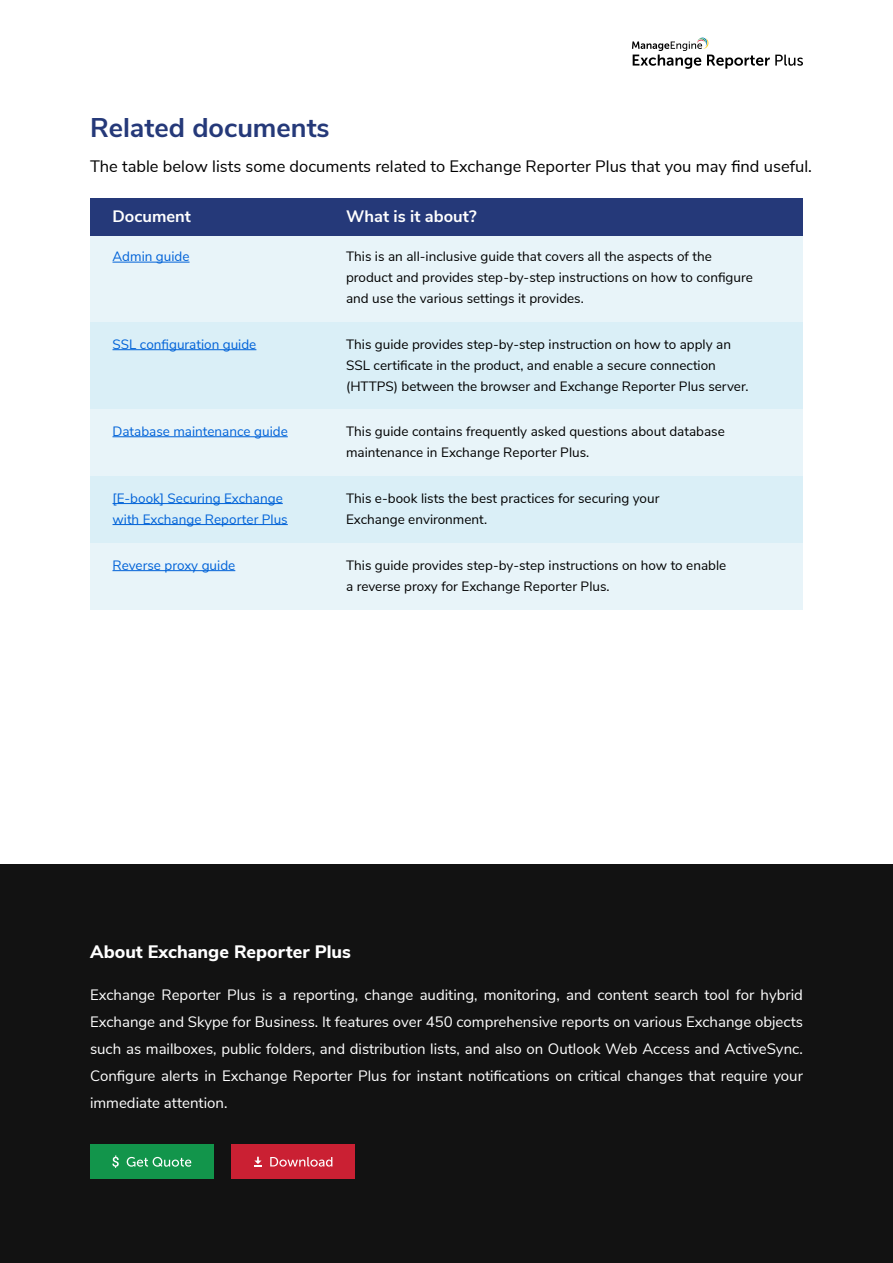
<style>
.page{position:relative;width:893px;height:1263px;background:#fff}
.page>*{position:absolute;margin:0;border:0;box-sizing:border-box;transform-origin:0 0}
.t1{font:700 27px "Nunito Sans";color:#253979}
.t2{font:800 18px "Nunito Sans";color:#fff}
.t3{font:16.5px "Nunito Sans";color:#000}
.t4{font:700 16.5px "Nunito Sans";color:#fff}
.t5{font:15px/27px "Nunito Sans";color:#fff;text-align:justify}
.t6{font:13.5px/21px "Nunito Sans";color:#000}
.t7{font:13.5px/21px "Nunito Sans";color:#0062d8}
</style>
<div class="page">
<div style="left:0;top:864px;width:893px;height:399px;background:#121212"></div>
<div style="left:90px;top:1144px;width:124px;height:35px;background:#12954b"></div>
<div style="left:232px;top:1144px;width:123px;height:35px;background:#ca2033"></div>
<svg style="left:112px;top:1155px;width:7px;height:13px"></svg>
<svg style="left:127px;top:1157px;width:64px;height:10px"></svg>
<svg style="left:270px;top:1157px;width:62px;height:9px"></svg>
<svg style="left:254px;top:1157px;width:7px;height:9px"></svg>
<svg style="left:632px;top:37px;width:171px;height:32px"></svg>
<div style="left:90px;top:199px;width:713px;height:37px;background:#253979"></div>
<div style="left:90px;top:236px;width:713px;height:85px;background:#e8f4f9"></div>
<hr style="left:113px;top:262px;width:77px;height:1px;background:#0062d8">
<div style="left:90px;top:322px;width:713px;height:86px;background:#daeff7"></div>
<hr style="left:113px;top:349px;width:143px;height:1px;background:#0062d8">
<div style="left:90px;top:409px;width:713px;height:66px;background:#e8f4f9"></div>
<hr style="left:113px;top:436px;width:175px;height:1px;background:#0062d8">
<div style="left:90px;top:543px;width:713px;height:66px;background:#e8f4f9"></div>
<hr style="left:113px;top:570px;width:122px;height:1px;background:#0062d8">
<div style="left:90px;top:476px;width:713px;height:66px;background:#daeff7"></div>
<hr style="left:113px;top:503px;width:170px;height:1px;background:#0062d8">
<hr style="left:113px;top:524px;width:175px;height:1px;background:#0062d8">
<h1 class="t1" style="left:90px;top:108px;width:241px">Related documents</h1>
<p class="t3" style="left:90px;top:154px;width:723px">The table below lists some documents related to Exchange Reporter Plus that you may find useful.</p>
<p class="t4" style="left:113px;top:204px;width:80px">Document</p>
<p class="t7" style="left:113px;top:245px;width:79px">Admin guide</p>
<p class="t6" style="left:346px;top:245px;width:408px">This is an all-inclusive guide that covers all the aspects of the product and provides step-by-step instructions on how to configure and use the various settings it provides.</p>
<p class="t4" style="left:346px;top:204px;width:132px">What is it about?</p>
<p class="t7" style="left:113px;top:333px;width:145px">SSL configuration guide</p>
<p class="t6" style="left:346px;top:333px;width:404px">This guide provides step-by-step instruction on how to apply an<br>SSL certificate in the product, and enable a secure connection (HTTPS) between the browser and Exchange Reporter Plus server.</p>
<p class="t7" style="left:113px;top:420px;width:177px">Database maintenance guide</p>
<p class="t6" style="left:346px;top:420px;width:380px">This guide contains frequently asked questions about database maintenance in Exchange Reporter Plus.</p>
<p class="t7" style="left:113px;top:486px;width:177px">[E-book] Securing Exchange with Exchange Reporter Plus</p>
<p class="t6" style="left:346px;top:486px;width:315px">This e-book lists the best practices for securing your<br>Exchange environment.</p>
<p class="t7" style="left:113px;top:554px;width:124px">Reverse proxy guide</p>
<p class="t6" style="left:346px;top:554px;width:382px">This guide provides step-by-step instructions on how to enable a reverse proxy for Exchange Reporter Plus.</p>
<h2 class="t2" style="left:90px;top:939px;width:262px">About Exchange Reporter Plus</h2>
<p class="t5" style="left:90px;top:981px;width:714px">Exchange Reporter Plus is a reporting, change auditing, monitoring, and content search tool for hybrid Exchange and Skype for Business. It features over 450 comprehensive reports on various Exchange objects such as mailboxes, public folders, and distribution lists, and also on Outlook Web Access and ActiveSync.<br>Configure alerts in Exchange Reporter Plus for instant notifications on critical changes that require your immediate attention.</p>
</div>
